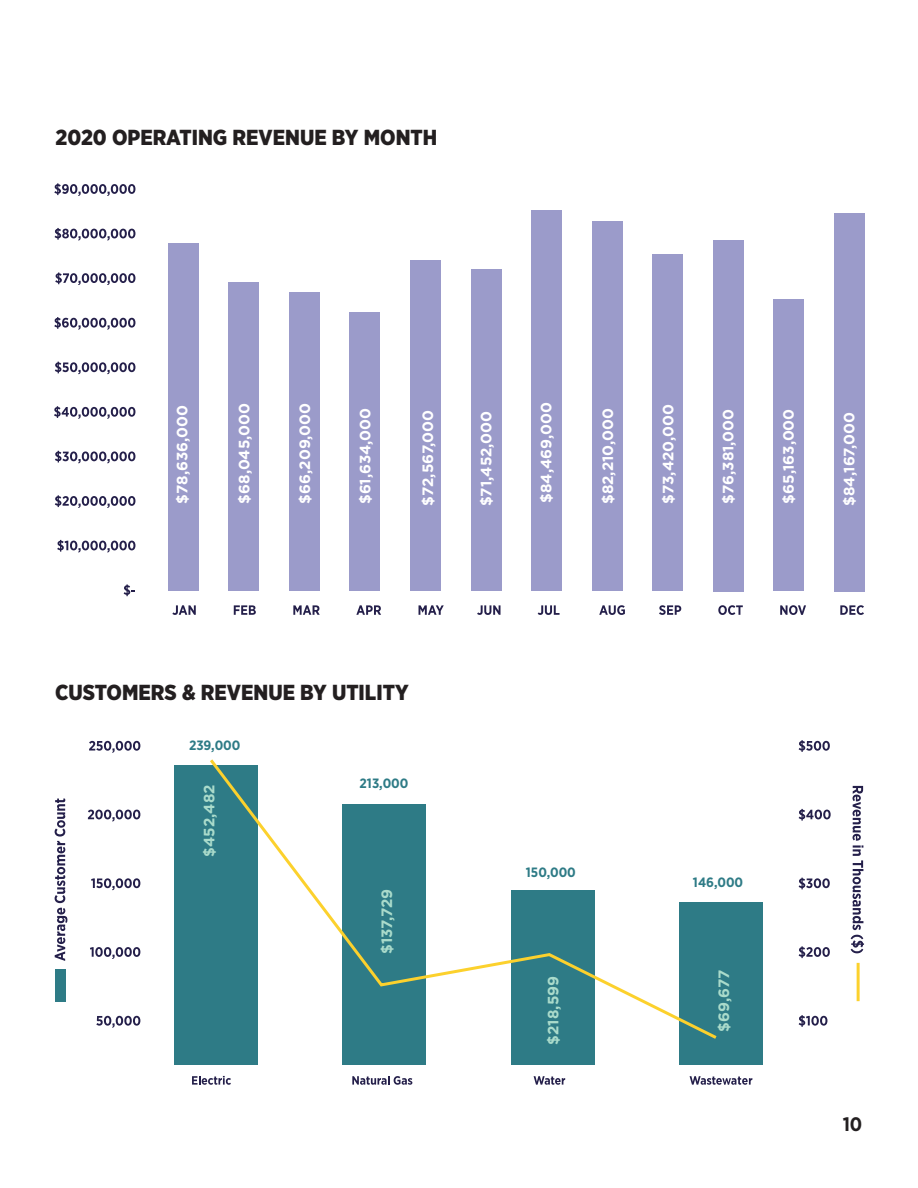
<style>
.page{position:relative;width:918px;height:1188px;background:#fff}
.page>*{position:absolute;margin:0;border:0;box-sizing:border-box;transform-origin:0 0}
.t1{font:900 21.75px "Gotham Narrow";color:#231f20}
.Table_Header{font:700 19.5px "Gotham Narrow";color:#231f20}
.t2{font:700 15px "Gotham";color:#fff}
.t3{font:700 15px "Gotham";color:#aadbcb}
.t4{font:700 13.5px "Gotham Narrow";color:#2e7b86}
</style>
<div class="page">
<svg style="left:172px;top:605px;width:24px;height:10px"></svg>
<svg style="left:234px;top:605px;width:22px;height:10px"></svg>
<svg style="left:293px;top:605px;width:27px;height:10px"></svg>
<svg style="left:356px;top:605px;width:25px;height:10px"></svg>
<svg style="left:419px;top:605px;width:25px;height:10px"></svg>
<svg style="left:477px;top:605px;width:24px;height:10px"></svg>
<svg style="left:538px;top:605px;width:22px;height:10px"></svg>
<svg style="left:599px;top:605px;width:26px;height:10px"></svg>
<svg style="left:659px;top:605px;width:22px;height:10px"></svg>
<svg style="left:718px;top:605px;width:25px;height:10px"></svg>
<svg style="left:780px;top:605px;width:26px;height:10px"></svg>
<svg style="left:840px;top:605px;width:24px;height:10px"></svg>
<svg style="left:54px;top:183px;width:81px;height:13px"></svg>
<svg style="left:55px;top:228px;width:80px;height:12px"></svg>
<svg style="left:55px;top:273px;width:80px;height:12px"></svg>
<svg style="left:54px;top:317px;width:81px;height:13px"></svg>
<svg style="left:55px;top:362px;width:80px;height:12px"></svg>
<svg style="left:54px;top:406px;width:81px;height:13px"></svg>
<svg style="left:55px;top:451px;width:80px;height:12px"></svg>
<svg style="left:55px;top:495px;width:80px;height:13px"></svg>
<svg style="left:57px;top:540px;width:78px;height:12px"></svg>
<svg style="left:124px;top:584px;width:11px;height:12px"></svg>
<div style="left:168px;top:243px;width:30px;height:348px;background:#9b9bca"></div>
<div style="left:229px;top:282px;width:30px;height:309px;background:#9b9bca"></div>
<div style="left:289px;top:293px;width:31px;height:298px;background:#9b9bca"></div>
<div style="left:350px;top:312px;width:30px;height:279px;background:#9b9bca"></div>
<div style="left:410px;top:261px;width:31px;height:330px;background:#9b9bca"></div>
<div style="left:471px;top:269px;width:30px;height:322px;background:#9b9bca"></div>
<div style="left:532px;top:211px;width:30px;height:380px;background:#9b9bca"></div>
<div style="left:592px;top:222px;width:30px;height:369px;background:#9b9bca"></div>
<div style="left:653px;top:254px;width:30px;height:337px;background:#9b9bca"></div>
<div style="left:713px;top:240px;width:30px;height:351px;background:#9b9bca"></div>
<div style="left:774px;top:299px;width:30px;height:292px;background:#9b9bca"></div>
<div style="left:834px;top:213px;width:30px;height:378px;background:#9b9bca"></div>
<svg style="left:192px;top:1076px;width:39px;height:9px"></svg>
<svg style="left:352px;top:1076px;width:60px;height:9px"></svg>
<svg style="left:534px;top:1076px;width:31px;height:9px"></svg>
<svg style="left:690px;top:1076px;width:62px;height:9px"></svg>
<svg style="left:89px;top:741px;width:51px;height:12px"></svg>
<svg style="left:88px;top:810px;width:52px;height:11px"></svg>
<svg style="left:91px;top:878px;width:49px;height:12px"></svg>
<svg style="left:90px;top:947px;width:50px;height:12px"></svg>
<svg style="left:96px;top:1016px;width:44px;height:12px"></svg>
<div style="left:174px;top:765px;width:84px;height:299px;background:#2e7b86"></div>
<div style="left:343px;top:804px;width:83px;height:260px;background:#2e7b86"></div>
<div style="left:511px;top:890px;width:83px;height:174px;background:#2e7b86"></div>
<div style="left:679px;top:902px;width:84px;height:162px;background:#2e7b86"></div>
<svg style="left:55px;top:799px;width:12px;height:162px"></svg>
<svg style="left:799px;top:740px;width:31px;height:12px"></svg>
<svg style="left:861px;top:786px;width:3px;height:166px"></svg>
<div style="left:55px;top:969px;width:10px;height:33px;background:#2e7b86"></div>
<svg style="left:210px;top:759px;width:651px;height:283px"></svg>
<p class="t1" style="left:56px;top:123px;width:383px">2020 OPERATING REVENUE BY MONTH</p>
<p class="t2" style="left:172px;top:504px;width:100px;rotate:-90deg">$78,636,000</p>
<p class="t2" style="left:234px;top:504px;width:102px;rotate:-90deg">$68,045,000</p>
<p class="t2" style="left:295px;top:504px;width:102px;rotate:-90deg">$66,209,000</p>
<p class="t2" style="left:355px;top:504px;width:98px;rotate:-90deg">$61,634,000</p>
<p class="t2" style="left:418px;top:506px;width:98px;rotate:-90deg">$72,567,000</p>
<p class="t2" style="left:476px;top:506px;width:97px;rotate:-90deg">$71,452,000</p>
<p class="t2" style="left:536px;top:503px;width:102px;rotate:-90deg">$84,469,000</p>
<p class="t2" style="left:598px;top:504px;width:97px;rotate:-90deg">$82,210,000</p>
<p class="t2" style="left:658px;top:504px;width:101px;rotate:-90deg">$73,420,000</p>
<p class="t2" style="left:718px;top:504px;width:96px;rotate:-90deg">$76,381,000</p>
<p class="t2" style="left:779px;top:504px;width:96px;rotate:-90deg">$65,163,000</p>
<p class="t2" style="left:839px;top:506px;width:95px;rotate:-90deg">$84,167,000</p>
<p class="t1" style="left:55px;top:678px;width:355px">CUSTOMERS &amp; REVENUE BY UTILITY</p>
<p class="t4" style="left:189px;top:736px;width:53px">239,000</p>
<p class="t3" style="left:199px;top:857px;width:74px;rotate:-90deg">$452,482</p>
<p class="t4" style="left:360px;top:775px;width:50px">213,000</p>
<p class="t3" style="left:377px;top:954px;width:67px;rotate:-90deg">$137,729</p>
<p class="t4" style="left:526px;top:863px;width:51px">150,000</p>
<p class="t4" style="left:693px;top:873px;width:52px">146,000</p>
<p class="t3" style="left:543px;top:1045px;width:70px;rotate:-90deg">$218,599</p>
<p class="t3" style="left:714px;top:1032px;width:63px;rotate:-90deg">$69,677</p>
<p class="Table_Header" style="left:843px;top:1111px;width:21px">10</p>
</div>
